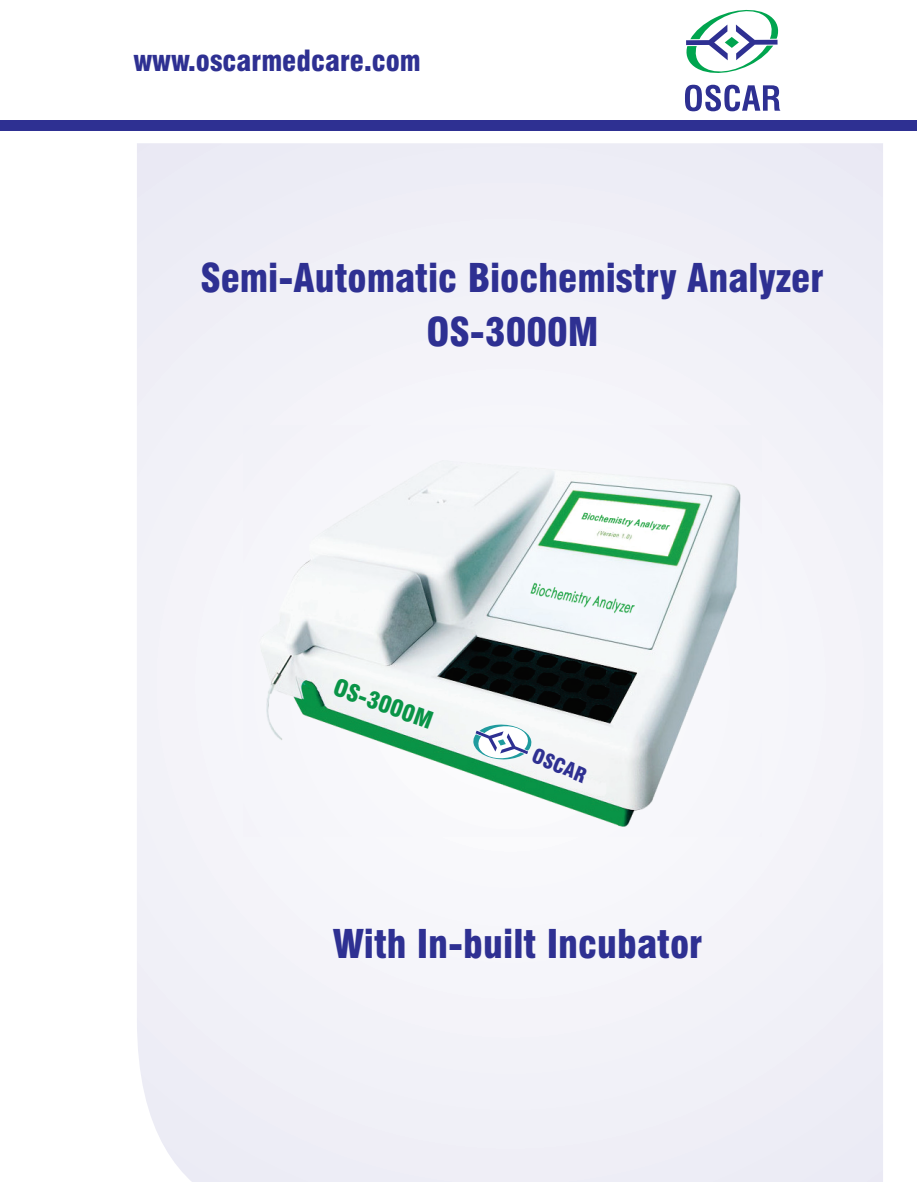
<style>
.page{position:relative;width:918px;height:1188px;background:#fff}
.page>*{position:absolute;margin:0;border:0;box-sizing:border-box;transform-origin:0 0}
.t1{font:900 condensed 38.7px/54px "Swiss 721 BT";color:#2e3092;text-align:center}
.t2{font:900 condensed 28.5px "Swiss 721 BT";color:#2e3092}
.t3{font:900 condensed 23.25px "Swiss 721 BT";color:#099447}
.t4{font:900 condensed 19.8px "Swiss 721 BT";color:#2e3092}
</style>
<div class="page">
<div style="left:0;top:120px;width:916px;height:10px;background:#2e3092"></div>
<div style="left:137px;top:143px;width:746px;height:1038px;background:#f1f1f8"></div>
<svg style="left:686px;top:9px;width:93px;height:64px"></svg>
<svg style="left:685px;top:85px;width:96px;height:26px"></svg>
<img style="left:243px;top:426px;width:519px;height:411px">
<svg style="left:470px;top:718px;width:64px;height:48px"></svg>
<p class="t2" style="left:133px;top:49px;width:289px">www.oscarmedcare.com</p>
<p class="t1" style="left:200px;top:255px;width:625px">Semi-Automatic Biochemistry Analyzer<br>OS-3000M</p>
<p class="t3" style="left:338px;top:677px;width:105px;rotate:20deg">OS-3000M</p>
<p class="t4" style="left:536px;top:748px;width:58px;rotate:22deg">OSCAR</p>
<p class="t1" style="left:333px;top:921px;width:372px">With In-built Incubator</p>
</div>
